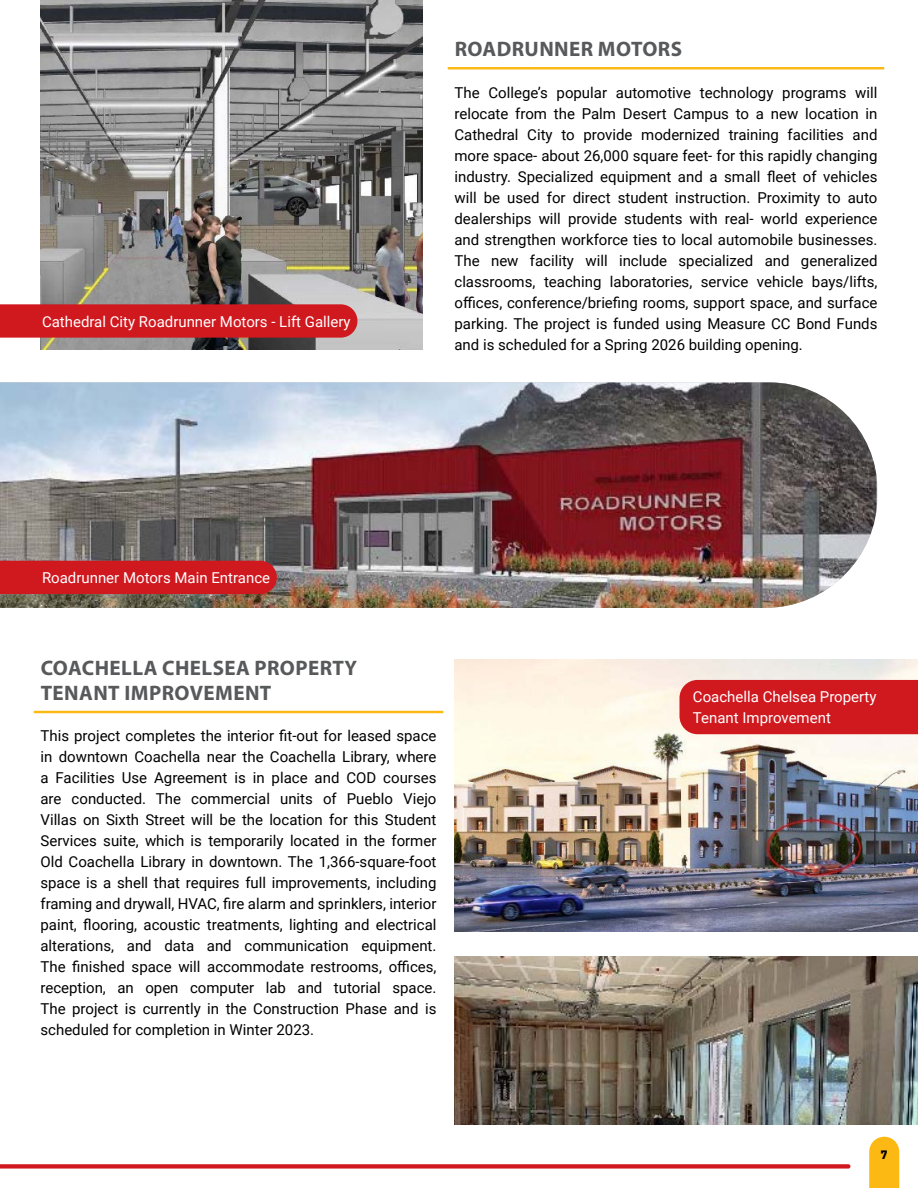
<style>
.page{position:relative;width:918px;height:1188px;background:#fff}
.page>*{position:absolute;margin:0;border:0;box-sizing:border-box;transform-origin:0 0}
.Subheader_2_-_lt_gra{font:700 21px/25.2px "Myriad Pro";letter-spacing:.02em;color:#58595b}
.BodyCopy___Roboto{font:15px/21px "Roboto";color:#000;text-align:justify}
.BodyCopy___Roboto-2{font:15px/21px "Roboto";color:#fff}
.t1{font:900 12px "DIN";color:#000}
</style>
<div class="page">
<img style="left:0;top:382px;width:878px;height:226px">
<hr style="left:448px;top:67px;width:436px;height:2px;background:#fdb913">
<img style="left:40px;top:0;width:383px;height:350px">
<div style="left:0;top:561px;width:277px;height:33px;background:#d0181f"></div>
<div style="left:0;top:304px;width:357px;height:34px;background:#d0181f"></div>
<hr style="left:34px;top:711px;width:409px;height:2px;background:#fdb913">
<img style="left:454px;top:659px;width:464px;height:273px">
<img style="left:454px;top:957px;width:464px;height:168px">
<div style="left:679px;top:680px;width:239px;height:54px;background:#d0181f"></div>
<svg style="left:869px;top:1137px;width:30px;height:51px;background:#fdbd22"></svg>
<svg style="left:0;top:1164px;width:851px;height:5px;background:#d6373d"></svg>
<p class="BodyCopy___Roboto-2" style="left:42px;top:310px;width:310px">Cathedral City Roadrunner Motors - Lift Gallery</p>
<p class="Subheader_2_-_lt_gra" style="left:455px;top:36px;width:229px">ROADRUNNER MOTORS</p>
<p class="BodyCopy___Roboto" style="left:454px;top:81px;width:425px">The College’s popular automotive technology programs will relocate from the Palm Desert Campus to a new location in Cathedral City to provide modernized training facilities and more space- about 26,000 square feet- for this rapidly changing industry. Specialized equipment and a small fleet of vehicles will be used for direct student instruction. Proximity to auto dealerships will provide students with real- world experience and strengthen workforce ties to local automobile businesses.<br>The new facility will include specialized and generalized classrooms, teaching laboratories, service vehicle bays/lifts, offices, conference/briefing rooms, support space, and surface parking. The project is funded using Measure CC Bond Funds and is scheduled for a Spring 2026 building opening.</p>
<p class="BodyCopy___Roboto-2" style="left:42px;top:567px;width:230px">Roadrunner Motors Main Entrance</p>
<p class="Subheader_2_-_lt_gra" style="left:41px;top:654px;width:318px">COACHELLA CHELSEA PROPERTY<br>TENANT IMPROVEMENT</p>
<p class="BodyCopy___Roboto" style="left:40px;top:725px;width:398px">This project completes the interior fit-out for leased space in downtown Coachella near the Coachella Library, where a Facilities Use Agreement is in place and COD courses are conducted. The commercial units of Pueblo Viejo Villas on Sixth Street will be the location for this Student Services suite, which is temporarily located in the former Old Coachella Library in downtown. The 1,366-square-foot space is a shell that requires full improvements, including framing and drywall, HVAC, fire alarm and sprinklers, interior paint, flooring, acoustic treatments, lighting and electrical alterations, and data and communication equipment.<br>The finished space will accommodate restrooms, offices, reception, an open computer lab and tutorial space.<br>The project is currently in the Construction Phase and is scheduled for completion in Winter 2023.</p>
<p class="BodyCopy___Roboto-2" style="left:693px;top:686px;width:185px">Coachella Chelsea Property<br>Tenant Improvement</p>
<p class="t1" style="left:881px;top:1146px;width:8px">7</p>
</div>
